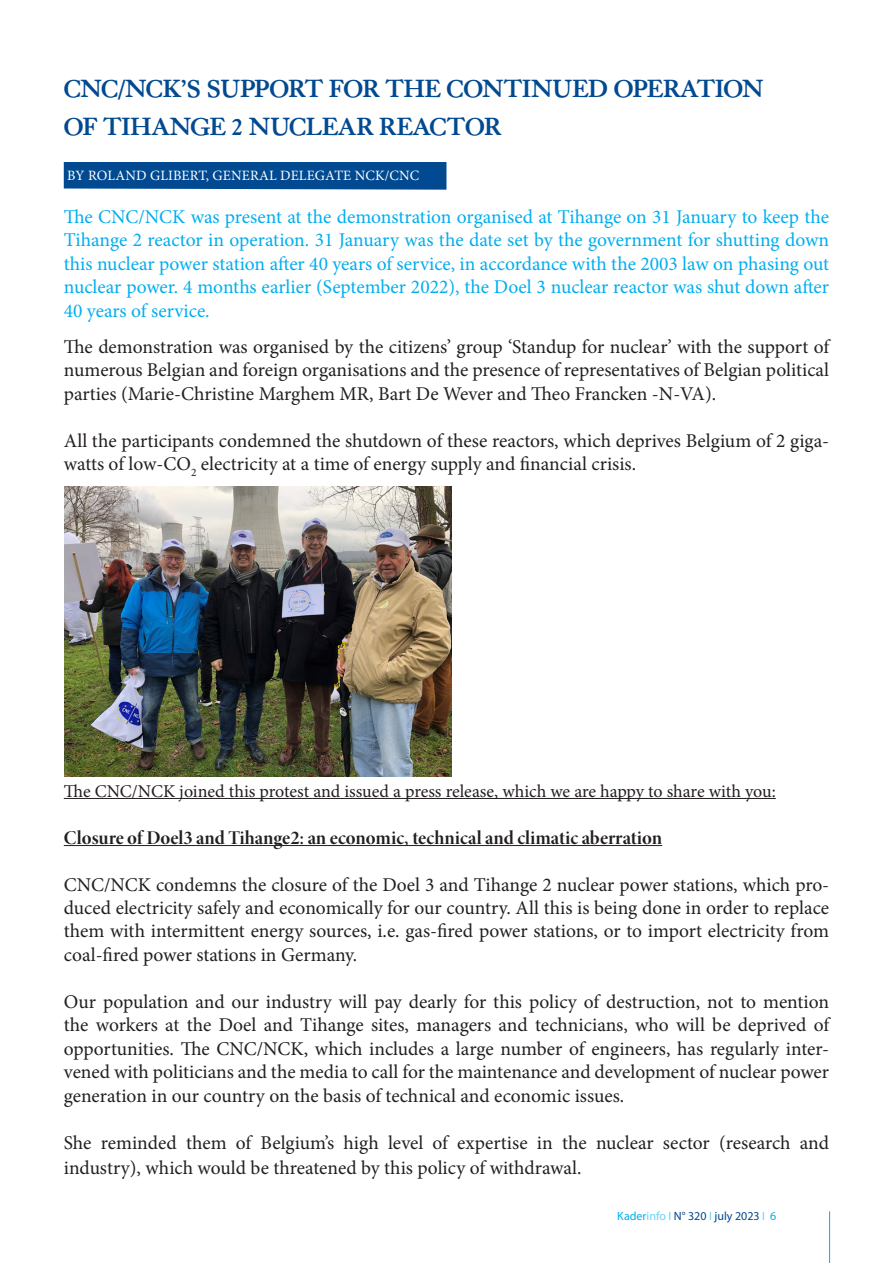
<style>
.page{position:relative;width:893px;height:1263px;background:#fff}
.page>*{position:absolute;margin:0;border:0;box-sizing:border-box;transform-origin:0 0}
.t1{font:700 24px "Bliss";color:#014990}
.t2{font:19.5px/23.4px "Minion Pro";color:#231f20;text-align:justify}
.t3{font:19.5px/23.4px "Minion Pro";color:#00aeef;text-align:justify}
.t4{font:19.5px "Minion Pro Bold Disp";color:#231f20}
.t5{font:18px "Minion Pro";letter-spacing:-.005em;color:#231f20}
.t6{font:14.25px "Minion Pro";letter-spacing:.01em;color:#fff}
.t7{font:12px "Myriad Pro";color:#014990}
.s1{color:#00aeef}
.s2{color:#6bcff6}
</style>
<div class="page">
<hr style="left:829px;top:1211px;width:1px;height:52px;background:#00aeef">
<div style="left:64px;top:162px;width:382px;height:28px;background:#014990"></div>
<hr style="left:64px;top:798px;width:712px;height:1px;background:#231f20">
<hr style="left:64px;top:845px;width:598px;height:1px;background:#231f20">
<img style="left:64px;top:486px;width:387px;height:291px">
<p class="t1" style="left:64px;top:74px;width:701px">CNC/NCK’S SUPPORT FOR THE CONTINUED OPERATION</p>
<p class="t1" style="left:64px;top:111px;width:439px">OF TIHANGE 2 NUCLEAR REACTOR</p>
<p class="t6" style="left:67px;top:166px;width:354px">BY ROLAND GLIBERT, GENERAL DELEGATE NCK/CNC</p>
<p class="t3" style="left:64px;top:205px;width:767px">The CNC/NCK was present at the demonstration organised at Tihange on 31 January to keep the Tihange 2 reactor in operation. 31 January was the date set by the government for shutting down this nuclear power station after 40 years of service, in accordance with the 2003 law on phasing out nuclear power. 4 months earlier (September 2022), the Doel 3 nuclear reactor was shut down after 40 years of service.</p>
<p class="t2" style="left:64px;top:335px;width:767px">The demonstration was organised by the citizens’ group ‘Standup for nuclear’ with the support of numerous Belgian and foreign organisations and the presence of representatives of Belgian political parties (Marie-Christine Marghem MR, Bart De Wever and Theo Francken -N-VA).</p>
<p class="t2" style="left:64px;top:429px;width:767px">All the participants condemned the shutdown of these reactors, which deprives Belgium of 2 giga&shy;watts of low-CO<sub>2</sub> electricity at a time of energy supply and financial crisis.</p>
<p class="t5" style="left:64px;top:779px;width:713px">The CNC/NCK joined this protest and issued a press release, which we are happy to share with you:</p>
<p class="t4" style="left:64px;top:824px;width:600px">Closure of Doel3 and Tihange2: an economic, technical and climatic aberration</p>
<p class="t2" style="left:64px;top:873px;width:767px">CNC/NCK condemns the closure of the Doel 3 and Tihange 2 nuclear power stations, which pro&shy;duced electricity safely and economically for our country. All this is being done in order to replace them with intermittent energy sources, i.e. gas-fired power stations, or to import electricity from coal-fired power stations in Germany.</p>
<p class="t2" style="left:64px;top:990px;width:767px">Our population and our industry will pay dearly for this policy of destruction, not to mention the workers at the Doel and Tihange sites, managers and technicians, who will be deprived of opportunities. The CNC/NCK, which includes a large number of engineers, has regularly inter&shy;vened with politicians and the media to call for the maintenance and development of nuclear power generation in our country on the basis of technical and economic issues.</p>
<p class="t2" style="left:64px;top:1130px;width:767px;line-height:25.2px">She reminded them of Belgium’s high level of expertise in the nuclear sector (research and industry), which would be threatened by this policy of withdrawal.</p>
<p class="t7" style="left:617px;top:1209px;width:161px"><span class="s1">Kader</span><span class="s2">info I</span> N° 320 <span class="s2">I</span> july 2023 <span class="s2">I</span> <span class="s1">6</span></p>
</div>
